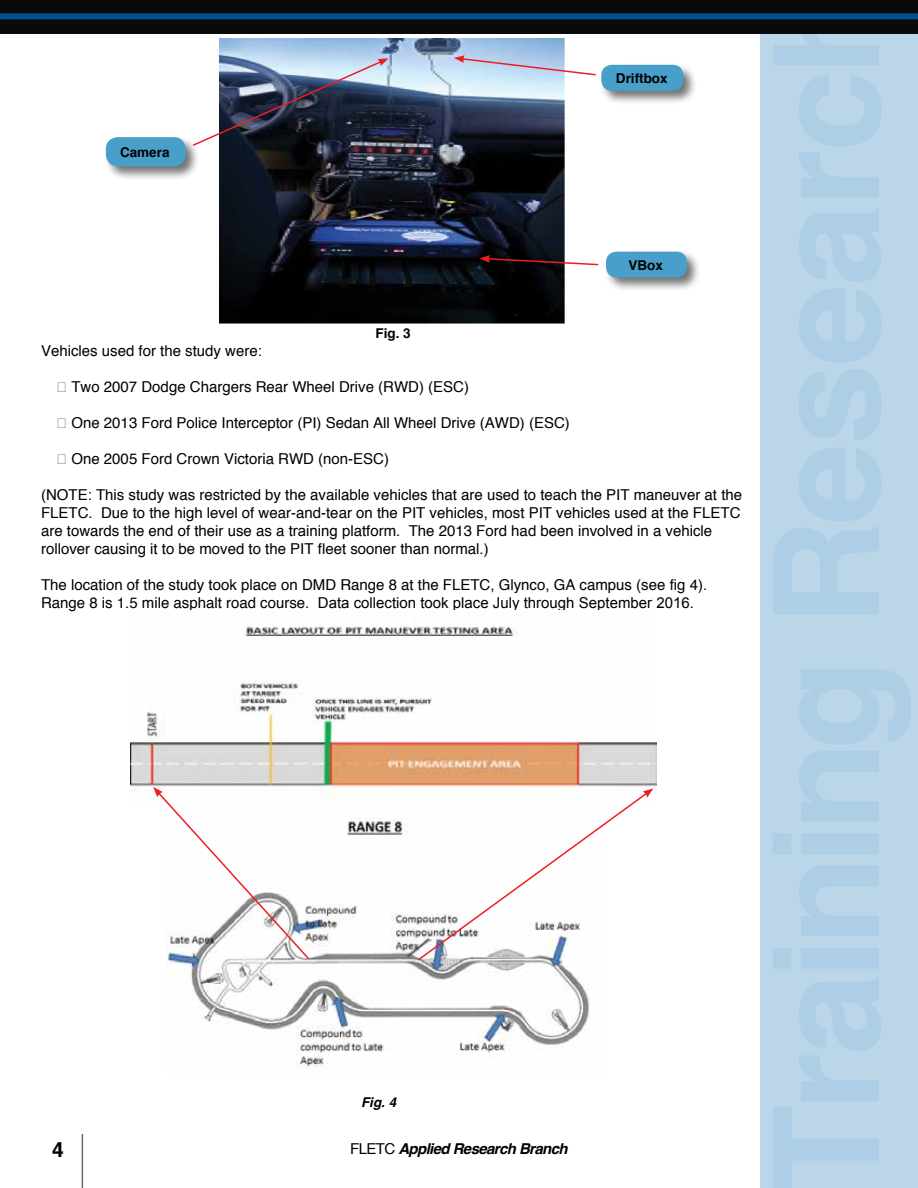
<style>
.page{position:relative;width:918px;height:1188px;background:#fff}
.page>*{position:absolute;margin:0;border:0;box-sizing:border-box;transform-origin:0 0}
.t1{font:700 21px "Helvetica";color:#000}
.t2{font:15px/18px "Helvetica";color:#000}
.t3{font:15px "Arial";color:#000}
.t4{font:italic 700 15px "Helvetica";letter-spacing:-.04em;color:#000}
.t5{font:700 13.5px "Helvetica";color:#000}
.t6{font:italic 700 13.5px "Helvetica";color:#000}
.s1{font-family:"Arial"}
.s2{font-family:"Helvetica"}
.s3{font-weight:400;font-style:normal}
</style>
<div class="page">
<div style="left:760px;top:0;width:158px;height:1188px;background:#bcd6e9"></div>
<div style="left:0;top:0;width:918px;height:33px;background:#0a0a0b"></div>
<div style="left:0;top:13px;width:918px;height:6px;background:#005288"></div>
<hr style="left:82px;top:1134px;width:1px;height:54px;background:#726658">
<img style="left:220px;top:39px;width:344px;height:285px">
<img style="left:130px;top:626px;width:527px;height:166px">
<img style="left:169px;top:817px;width:420px;height:251px">
<div style="left:104px;top:135px;width:96px;height:46px;background:#000;opacity:.55"></div>
<div style="left:106px;top:137px;width:80px;height:29px;background:#489fc9;border-radius:12px"></div>
<img style="left:191px;top:58px;width:198px;height:89px">
<div style="left:599px;top:63px;width:99px;height:42px;background:#000;opacity:.55"></div>
<div style="left:601px;top:65px;width:82px;height:26px;background:#489fc9;border-radius:11px"></div>
<svg style="left:454px;top:55px;width:142px;height:21px"></svg>
<div style="left:604px;top:250px;width:97px;height:42px;background:#000;opacity:.55"></div>
<div style="left:606px;top:252px;width:81px;height:26px;background:#489fc9;border-radius:11px"></div>
<svg style="left:480px;top:255px;width:119px;height:11px"></svg>
<svg style="left:153px;top:787px;width:157px;height:174px"></svg>
<svg style="left:416px;top:788px;width:237px;height:174px"></svg>
<p class="t5" style="left:120px;top:141px;width:51px">Camera</p>
<p class="t5" style="left:375px;top:322px;width:37px">Fig. 3</p>
<p class="t5" style="left:616px;top:67px;width:53px">Driftbox</p>
<p class="t5" style="left:629px;top:254px;width:36px">VBox</p>
<p class="t2" style="left:41px;top:342px;width:222px">Vehicles used for the study were:</p>
<p class="t2" style="left:71px;top:378px;width:399px">Two 2007 Dodge Chargers Rear Wheel Drive (RWD) (ESC)</p>
<p class="t2" style="left:71px;top:414px;width:500px">One 2013 Ford Police Interceptor (PI) Sedan All Wheel Drive (AWD) (ESC)</p>
<p class="t2" style="left:71px;top:450px;width:319px">One 2005 Ford Crown Victoria RWD (non-ESC)</p>
<p class="t2" style="left:41px;top:486px;width:703px">(NOTE: This study was restricted by the available vehicles that are used to teach the PIT maneuver at the FLETC. Due to the high level of wear-and-tear on the PIT vehicles, most PIT vehicles used at the FLETC are towards the end of their use as a t<span class="s1">raining</span> platform. The 2013 Ford had been involved in a vehicle rollover causing it to be moved to the PIT fleet sooner than normal.)</p>
<p class="t2" style="left:41px;top:576px;width:668px">The location of the study took place on DMD Range 8 at the FLETC, Glynco, GA campus (see fig 4).</p>
<p class="t3" style="left:41px;top:592px;width:654px"><span class="s2">Range 8 is 1.5 mile asphalt road course.</span> Data collection took place July through September 2016.</p>
<p class="t6" style="left:361px;top:1091px;width:37px">Fig. 4</p>
<h1 class="t1" style="left:52px;top:1133px;width:13px">4</h1>
<p class="t4" style="left:350px;top:1136px;width:219px"><span class="s3">FLETC</span> Applied Research Branch</p>
</div>
